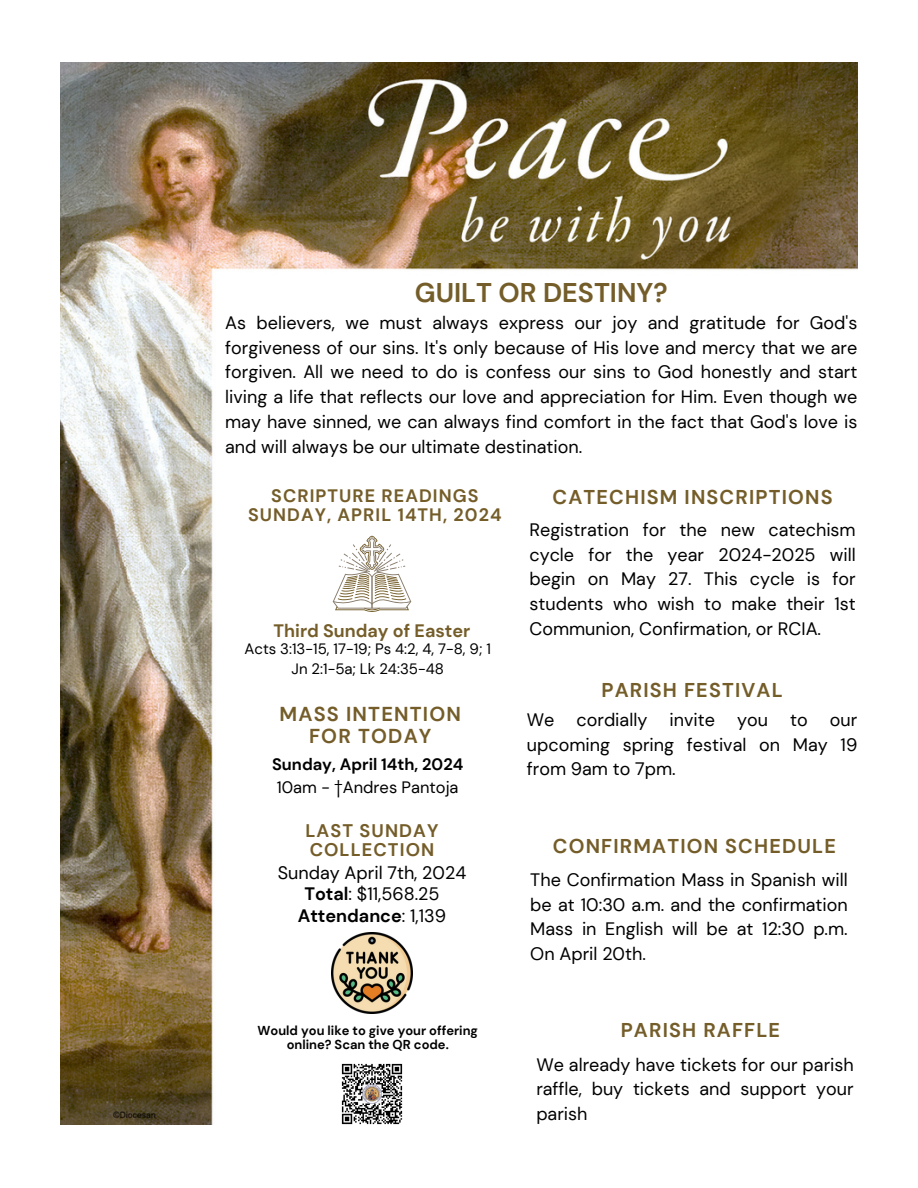
<style>
.page{position:relative;width:918px;height:1188px;background:#fff}
.page>*{position:absolute;margin:0;border:0;box-sizing:border-box;transform-origin:0 0}
.t1{font:700 27px "DM Sans";color:#745d29}
.t2{font:700 20.1px/21.3px "DM Sans";letter-spacing:.06em;color:#745d29;text-align:center}
.t3{font:700 19.95px "DM Sans";letter-spacing:.06em;color:#745d29}
.t4{font:700 18.3px/19.2px "DM Sans";letter-spacing:.06em;color:#745d29}
.t5{font:18px/24.8px "DM Sans";color:#000;text-align:justify}
.t6{font:700 18px/19.2px "DM Sans";letter-spacing:.06em;color:#745d29;text-align:center}
.t7{font:700 18px "DM Sans";color:#745d29}
.t8{font:700 18px "DM Sans";color:#000}
.t9{font:700 16.5px "DM Sans";color:#000}
.t10{font:16.5px "DM Sans";color:#000}
.t11{font:15px "DM Sans";color:#000}
.t12{font:700 12.9px/13.8px "DM Sans";color:#000;text-align:center}
.s1{font-weight:700}
.s2{font-weight:400}
</style>
<div class="page">
<img style="left:61px;top:63px;width:796px;height:1062px">
<img style="left:339px;top:1063px;width:65px;height:62px">
<svg style="left:333px;top:536px;width:78px;height:76px"></svg>
<img style="left:331px;top:933px;width:81px;height:81px">
<p class="t1" style="left:415px;top:275px;width:254px">GUILT OR DESTINY?</p>
<h4 class="t5" style="left:225px;top:310px;width:634px">As believers, we must always express our joy and gratitude for God's forgiveness of our sins. It's only because of His love and mercy that we are forgiven. All we need to do is confess our sins to God honestly and start living a life that reflects our love and appreciation for Him. Even though we may have sinned, we can always find comfort in the fact that God's love is and will always be our ultimate destination.</h4>
<p class="t6" style="left:248px;top:487px;width:255px">SCRIPTURE READINGS<br>SUNDAY, APRIL 14TH, 2024</p>
<p class="t7" style="left:274px;top:619px;width:198px">Third Sunday of Easter</p>
<h2 class="t11" style="left:245px;top:639px;width:248px">Acts 3:13-15, 17-19; Ps 4:2, 4, 7-8, 9; 1</h2>
<h5 class="t11" style="left:292px;top:659px;width:154px">Jn 2:1-5a; Lk 24:35-48</h5>
<h6 class="t2" style="left:280px;top:704px;width:183px">MASS INTENTION<br>FOR TODAY</h6>
<p class="t9" style="left:272px;top:754px;width:193px">Sunday, April 14th, 2024</p>
<h2 class="t10" style="left:277px;top:777px;width:183px">10am - †Andres Pantoja</h2>
<h5 class="t4" style="left:305px;top:821px;width:135px">LAST SUNDAY<br>COLLECTION</h5>
<p class="t5" style="left:278px;top:862px;width:190px;line-height:21.3px;text-align:center">Sunday April 7th, 2024<br><span class="s1">Total</span>: $11,568.25</p>
<h2 class="t8" style="left:298px;top:904px;width:150px">Attendance<span class="s2">: 1,139</span></h2>
<h3 class="t12" style="left:258px;top:1024px;width:222px">Would you like to give your offering online? Scan the QR code.</h3>
<h2 class="t3" style="left:553px;top:484px;width:282px">CATECHISM INSCRIPTIONS</h2>
<p class="t5" style="left:529px;top:517px;width:328px">Registration for the new catechism cycle for the year 2024-2025 will begin on May 27. This cycle is for students who wish to make their 1st Communion, Confirmation, or RCIA.</p>
<p class="t3" style="left:601px;top:678px;width:183px">PARISH FESTIVAL</p>
<p class="t5" style="left:527px;top:707px;width:332px">We cordially invite you to our upcoming spring festival on May 19 from 9am to 7pm.</p>
<h2 class="t3" style="left:553px;top:833px;width:284px">CONFIRMATION SCHEDULE</h2>
<p class="t5" style="left:530px;top:867px;width:319px">The Confirmation Mass in Spanish will be at 10:30 a.m. and the confirmation Mass in English will be at 12:30 p.m.<br>On April 20th.</p>
<h2 class="t3" style="left:621px;top:1018px;width:161px">PARISH RAFFLE</h2>
<p class="t5" style="left:536px;top:1052px;width:319px">We already have tickets for our parish raffle, buy tickets and support your parish</p>
</div>
